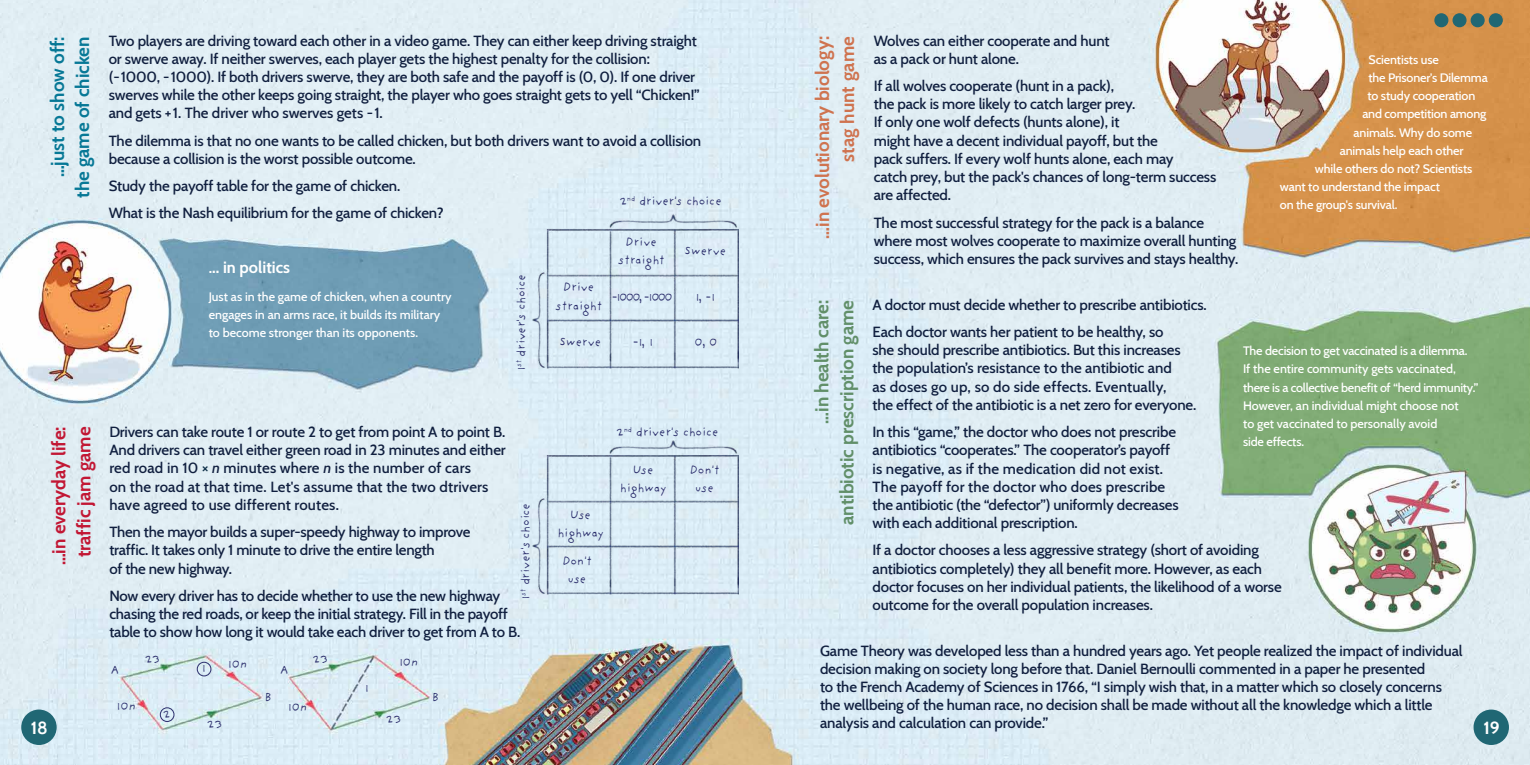
<style>
.page{position:relative;width:1530px;height:765px;background:#fff}
.page>*{position:absolute;margin:0;border:0;box-sizing:border-box;transform-origin:0 0}
.t1{font:700 18.75px/25px "Cabin";color:#618f69;text-align:right}
.t2{font:700 18.75px/25px "Cabin";color:#cf734f;text-align:right}
.t3{font:700 18.75px/25px "Cabin";color:#077896;text-align:right}
.t4{font:700 18.75px/25px "Cabin";color:#c21734;text-align:center}
.t5{font:700 17.5px "Cabin";color:#fff}
.t6{font:700 16.25px "Cabin";color:#fff}
.t7{font:500 15px/18.2px "Cabin";letter-spacing:-.01em;color:#101f3f}
.t8{font:500 12.5px/18.2px "Cabin";letter-spacing:-.01em;color:#fff}
.t9{font:12.5px/18.2px "Providence Sans Pro";letter-spacing:-.02em;color:#2b2e6c;text-align:center}
.t10{font:12.5px "Providence Sans Pro";letter-spacing:-.12em;color:#2b2e6c}
.s1{font-weight:500}
.s2{color:#0a2c45}
.s3{font-style:italic}
</style>
<div class="page">
<img style="left:0;top:0;width:1530px;height:765px">
<div style="left:21px;top:710px;width:36px;height:35px;background:#206774;border-radius:50%"></div>
<div style="left:1474px;top:710px;width:35px;height:35px;background:#206774;border-radius:50%"></div>
<div style="left:1435px;top:14px;width:13px;height:13px;background:#206774;border-radius:50%"></div>
<div style="left:1434px;top:13px;width:14px;height:14px;border:1px solid #206774;border-radius:50%"></div>
<div style="left:1453px;top:14px;width:13px;height:13px;background:#206774;border-radius:50%"></div>
<div style="left:1453px;top:13px;width:14px;height:14px;border:1px solid #206774;border-radius:50%"></div>
<div style="left:1471px;top:14px;width:13px;height:13px;background:#206774;border-radius:50%"></div>
<div style="left:1471px;top:13px;width:14px;height:14px;border:1px solid #206774;border-radius:50%"></div>
<div style="left:1489px;top:14px;width:13px;height:13px;background:#206774;border-radius:50%"></div>
<div style="left:1489px;top:13px;width:14px;height:14px;border:1px solid #206774;border-radius:50%"></div>
<img style="left:532px;top:440px;width:206px;height:179px">
<div style="left:160px;top:707px;width:14px;height:15px;border:1px solid #2b2e6c;border-radius:50%"></div>
<div style="left:197px;top:662px;width:14px;height:14px;border:1px solid #2b2e6c;border-radius:50%"></div>
<img style="left:532px;top:214px;width:206px;height:179px">
<p class="t7" style="left:109px;top:30px;width:593px">Two players are driving toward each other in a video game. They can either keep driving straight or swerve away. If neither swerves, each player gets the highest penalty for the collision:<br>(- 1000, - 1000). If both drivers swerve, they are both safe and the payoff is (0, 0). If one driver swerves while the other keeps going straight, the player who goes straight gets to yell “Chicken!” and gets +1. The driver who swerves gets - 1.</p>
<p class="t7" style="left:109px;top:130px;width:594px">The dilemma is that no one wants to be called chicken, but both drivers want to avoid a collision because a collision is the worst possible outcome.</p>
<p class="t7" style="left:109px;top:171px;width:336px;line-height:27.4px">Study the payoff table for the game of chicken.<br>What is the Nash equilibrium for the game of chicken?</p>
<p class="t7" style="left:874px;top:30px;width:237px">Wolves can either cooperate and hunt as a pack or hunt alone.</p>
<p class="t7" style="left:874px;top:76px;width:344px">If all wolves cooperate (hunt in a pack),<br>the pack is more likely to catch larger prey.<br>If only one wolf defects (hunts alone), it<br>might have a decent individual payoff, but the<br>pack suffers. If every wolf hunts alone, each may<br>catch prey, but the pack's chances of long-term success are affected.</p>
<p class="t7" style="left:874px;top:212px;width:366px">The most successful strategy for the pack is a balance where most wolves cooperate to maximize overall hunting success, which ensures the pack survives and stays healthy.</p>
<p class="t2" style="left:809px;top:239px;width:204px;rotate:-90deg">…in evolutionary biology: stag hunt game</p>
<p class="t3" style="left:44px;top:198px;width:163px;rotate:-90deg">…just to show off: the game of chicken</p>
<p class="t8" style="left:1369px;top:49px;width:72px">Scientists use</p>
<p class="t8" style="left:1369px;top:68px;width:121px">the Prisoner's Dilemma</p>
<p class="t8" style="left:1367px;top:86px;width:110px">to study cooperation</p>
<p class="t8" style="left:1362px;top:104px;width:126px">and competition among</p>
<p class="t8" style="left:1354px;top:122px;width:120px">animals. Why do some</p>
<p class="t8" style="left:1340px;top:140px;width:125px">animals help each other</p>
<p class="t8" style="left:1315px;top:159px;width:159px">while others do not? Scientists</p>
<p class="t8" style="left:1280px;top:177px;width:162px">want to understand the impact</p>
<p class="t8" style="left:1280px;top:195px;width:119px">on the group's survival.</p>
<p class="t9" style="left:619px;top:192px;width:104px">2<sup>nd</sup> driver's choice</p>
<p class="t9" style="left:618px;top:232px;width:48px">Drive straight</p>
<p class="t9" style="left:684px;top:242px;width:44px">Swerve</p>
<p class="t6" style="left:209px;top:255px;width:83px"><span class="s1">.</span>.. in politics</p>
<p class="t8" style="left:209px;top:286px;width:244px">Just as in the game of chicken, when a country engages in an arms race, it builds its military to become stronger than its opponents.</p>
<p class="t9" style="left:512px;top:371px;width:99px;rotate:-90deg">1<sup>st</sup> driver's choice</p>
<p class="t9" style="left:556px;top:278px;width:48px">Drive straight</p>
<p class="t10" style="left:612px;top:289px;width:62px">-1000, -1000</p>
<p class="t9" style="left:633px;top:333px;width:22px">-1, 1</p>
<p class="t9" style="left:695px;top:333px;width:24px">0, 0</p>
<p class="t9" style="left:695px;top:287px;width:22px">1, -1</p>
<p class="t7" style="left:872px;top:290px;width:336px;line-height:27.4px">A doctor must decide whether to prescribe antibiotics.<br>Each doctor wants her patient to be healthy, so</p>
<p class="t7" style="left:872px;top:340px;width:325px">she should prescribe antibiotics. But this increases the population’s resistance to the antibiotic and<br>as doses go up, so do side effects. Eventually,<br>the effect of the antibiotic is a net zero for everyone.</p>
<p class="t7" style="left:872px;top:422px;width:308px">In this “game,” the doctor who does not prescribe antibiotics “cooperates.” The cooperator’s payoff is negative, as if the medication did not exist.<br>The payoff for the doctor who does prescribe the antibiotic (the “defector”) uniformly decreases with each additional prescription.</p>
<p class="t7" style="left:872px;top:540px;width:411px">If a doctor chooses a less aggressive strategy (short of avoiding antibiotics completely) they all benefit more. However, as each doctor focuses on her individual patients, the likelihood of a worse outcome for the overall population increases.</p>
<p class="t7" style="left:820px;top:640px;width:644px">Game Theory was developed less than a hundred years ago. Yet people realized the impact of individual decision making on society long before that. Daniel Bernoulli commented in a paper he presented<br>to the French Academy of Sciences in 1766, “I simply wish that, in a matter which so closely concerns the wellbeing of the human race, no decision shall be made without all the knowledge which a little analysis and calculation can provide.”</p>
<p class="t1" style="left:808px;top:525px;width:227px;rotate:-90deg">…in health care:<br>antibiotic prescription game</p>
<p class="t9" style="left:559px;top:333px;width:44px">Swerve</p>
<p class="t8" style="left:1243px;top:341px;width:237px">The decision to get vaccinated is a dilemma.<br>If the entire community gets vaccinated, there is a collective benefit of “herd immunity.” However, an individual might choose not<br>to get vaccinated to personally avoid<br>side effects.</p>
<p class="t7" style="left:109px;top:422px;width:398px">Drivers can take route 1 or route 2 to get from point A to point B.<br>And drivers can travel either green road in 23 minutes and either red road in 10 <span class="s2">×</span> <span class="s3">n</span> minutes where <span class="s3">n</span> is the number of cars<br>on the road at that time. Let's assume that the two dtrivers have agreed to use different routes.</p>
<p class="t7" style="left:109px;top:522px;width:363px">Then the mayor builds a super-speedy highway to improve traffic. It takes only 1 minute to drive the entire length<br>of the new highway.</p>
<p class="t7" style="left:109px;top:586px;width:412px">Now every driver has to decide whether to use the new highway chasing the red roads, or keep the initial strategy. Fill in the payoff table to show how long it would take each driver to get from A to B.</p>
<p class="t4" style="left:45px;top:565px;width:140px;rotate:-90deg">…in everyday life: traffic jam game</p>
<p class="t9" style="left:616px;top:423px;width:104px">2<sup>nd</sup> driver's choice</p>
<p class="t9" style="left:620px;top:460px;width:48px">Use highway</p>
<p class="t9" style="left:690px;top:460px;width:31px">Don't use</p>
<p class="t9" style="left:516px;top:600px;width:99px;rotate:-90deg">1<sup>st</sup> driver's choice</p>
<p class="t9" style="left:557px;top:506px;width:48px">Use highway</p>
<p class="t9" style="left:562px;top:551px;width:31px">Don't use</p>
<p class="t9" style="left:145px;top:649px;width:17px">23</p>
<p class="t9" style="left:313px;top:650px;width:17px">23</p>
<p class="t9" style="left:399px;top:652px;width:24px">10<span class="s3">n</span></p>
<p class="t9" style="left:228px;top:655px;width:24px">10<span class="s3">n</span></p>
<p class="t9" style="left:202px;top:659px;width:6px">1</p>
<p class="t9" style="left:280px;top:660px;width:10px">A</p>
<p class="t9" style="left:111px;top:660px;width:10px">A</p>
<p class="t9" style="left:364px;top:679px;width:6px">1</p>
<p class="t9" style="left:432px;top:688px;width:9px">B</p>
<p class="t9" style="left:264px;top:688px;width:9px">B</p>
<p class="t9" style="left:116px;top:697px;width:24px">10<span class="s3">n</span></p>
<p class="t9" style="left:288px;top:697px;width:24px">10<span class="s3">n</span></p>
<p class="t9" style="left:163px;top:705px;width:9px">2</p>
<p class="t9" style="left:386px;top:709px;width:17px">23</p>
<p class="t9" style="left:207px;top:715px;width:17px">23</p>
<p class="t5" style="left:31px;top:714px;width:19px">18</p>
<p class="t5" style="left:1483px;top:714px;width:18px">19</p>
</div>
